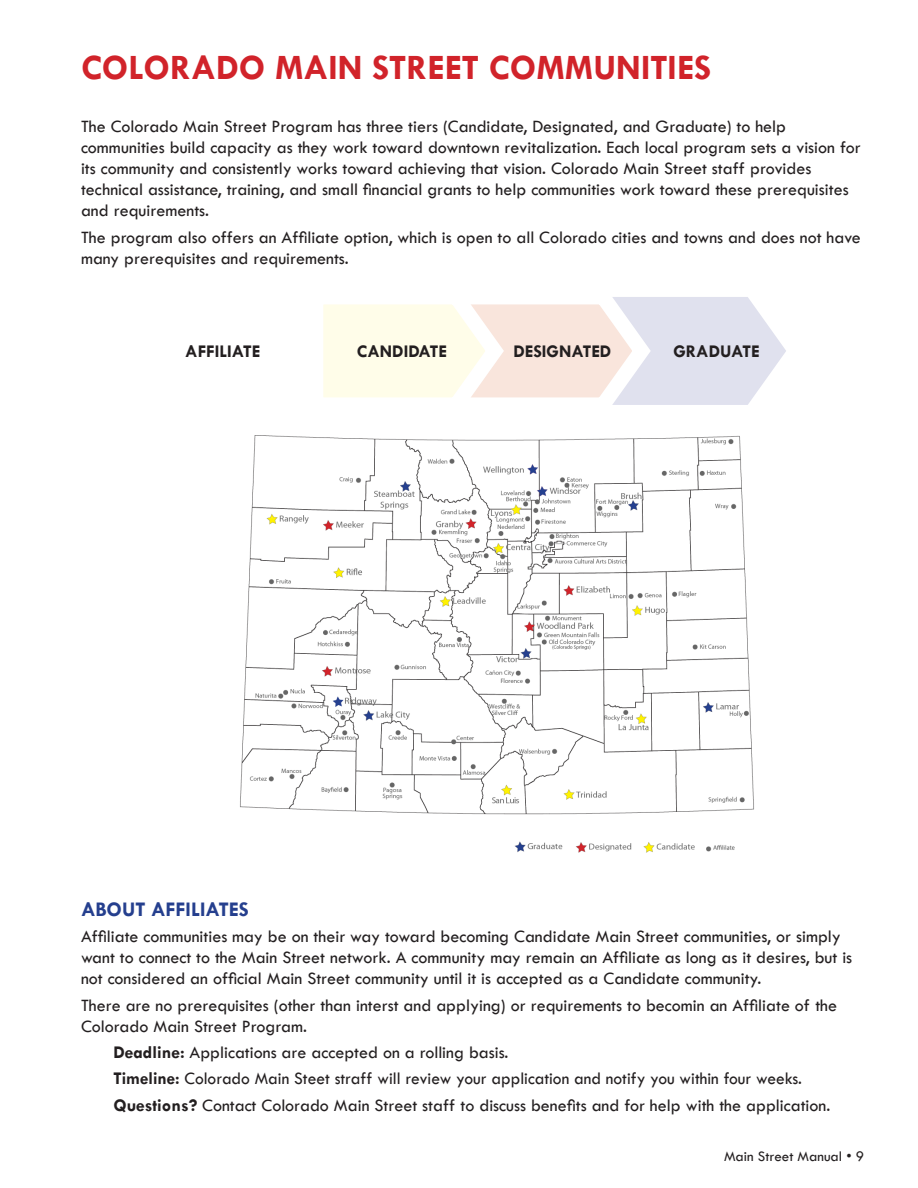
<style>
.page{position:relative;width:918px;height:1188px;background:#fff}
.page>*{position:absolute;margin:0;border:0;box-sizing:border-box;transform-origin:0 0}
.MS-chapter{font:700 36px "Tw Cen";color:#d1232a}
.MS-header{font:700 21px "Tw Cen";color:#253f8e}
.t1{font:18px/21px "Tw Cen";color:#231f20}
.MS-subhheading{font:700 18px "Tw Cen";color:#231f20}
.t2{font:15px "Tw Cen";color:#231f20}
.s1{font-weight:700}
</style>
<div class="page">
<img style="left:240px;top:435px;width:514px;height:418px">
<svg style="left:323px;top:297px;width:463px;height:108px"></svg>
<p class="MS-chapter" style="left:81px;top:46px;width:632px">COLORADO MAIN STREET COMMUNITIES</p>
<p class="t1" style="left:81px;top:116px;width:781px">The Colorado Main Street Program has three tiers (Candidate, Designated, and Graduate) to help communities build capacity as they work toward downtown revitalization. Each local program sets a vision for its community and consistently works toward achieving that vision. Colorado Main Street staff provides technical assistance, training, and small financial grants to help communities work toward these prerequisites and requirements.</p>
<p class="t1" style="left:81px;top:226px;width:781px">The program also offers an Affiliate option, which is open to all Colorado cities and towns and does not have many prerequisites and requirements.</p>
<p class="MS-subhheading" style="left:185px;top:341px;width:77px">AFFILIATE</p>
<p class="MS-subhheading" style="left:357px;top:341px;width:92px">CANDIDATE</p>
<p class="MS-subhheading" style="left:513px;top:341px;width:100px">DESIGNATED</p>
<p class="MS-subhheading" style="left:673px;top:341px;width:88px">GRADUATE</p>
<p class="MS-header" style="left:81px;top:897px;width:169px">ABOUT AFFILIATES</p>
<p class="t1" style="left:81px;top:926px;width:773px">Affiliate communities may be on their way toward becoming Candidate Main Street communities, or simply want to connect to the Main Street network. A community may remain an Affiliate as long as it desires, but is not considered an official Main Street community until it is accepted as a Candidate community.</p>
<p class="t1" style="left:81px;top:994px;width:758px">There are no prerequisites (other than interst and applying) or requirements to becomin an Affiliate of the<br>Colorado Main Street Program.</p>
<p class="t1" style="left:113px;top:1042px;width:397px"><span class="s1">Deadline:</span> Applications are accepted on a rolling basis.</p>
<p class="t1" style="left:113px;top:1068px;width:690px"><span class="s1">Timeline:</span> Colorado Main Steet straff will review your application and notify you within four weeks.</p>
<p class="t1" style="left:113px;top:1095px;width:718px"><span class="s1">Questions?</span> Contact Colorado Main Street staff to discuss benefits and for help with the application.</p>
<p class="t2" style="left:724px;top:1147px;width:141px">Main Street Manual • 9</p>
</div>
